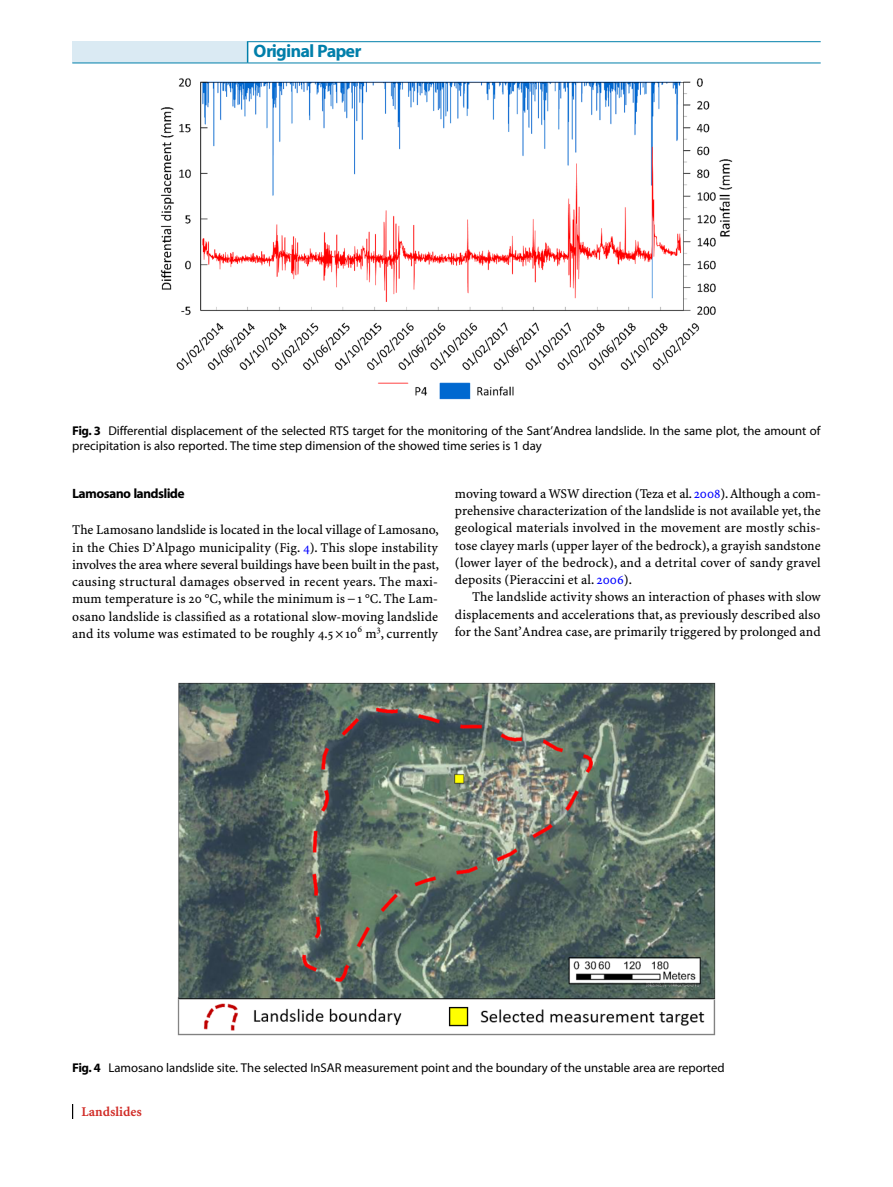
<style>
.page{position:relative;width:893px;height:1187px;background:#fff}
.page>*{position:absolute;margin:0;border:0;box-sizing:border-box;transform-origin:0 0}
.t1{font:700 18px "S Myriad";color:#007faa}
.t2{font:13.5px/17.2px "S Minion Plus";letter-spacing:.005em;color:#000;text-align:justify}
.t3{font:700 13.5px "S Myriad";color:#000}
.t4{font:13.5px "S Minion Plus Bold 3";color:#d12d28}
.t5{font:12.75px/15px "S Myriad";color:#000}
.s1{font-weight:700}
.s2{color:#00f}
</style>
<div class="page">
<div style="left:72px;top:42px;width:176px;height:21px;background:#daeaf3"></div>
<svg style="left:247px;top:42px;width:1px;height:21px"></svg>
<hr style="left:72px;top:63px;width:176px;height:1px;background:#007faa">
<hr style="left:247px;top:41px;width:574px;height:1px;background:#007faa">
<hr style="left:248px;top:63px;width:573px;height:1px;background:#007faa">
<svg style="left:72px;top:1104px;width:1px;height:14px"></svg>
<img style="left:160px;top:78px;width:573px;height:322px">
<img style="left:177px;top:682px;width:539px;height:354px">
<h1 class="t1" style="left:254px;top:42px;width:108px">Original Paper</h1>
<p class="t5" style="left:72px;top:424px;width:750px"><span class="s1">Fig. 3</span> Differential displacement of the selected RTS target for the monitoring of the Sant’Andrea landslide. In the same plot, the amount of precipitation is also reported. The time step dimension of the showed time series is 1 day</p>
<p class="t3" style="left:72px;top:487px;width:113px">Lamosano landslide</p>
<p class="t2" style="left:72px;top:521px;width:368px">The Lamosano landslide is located in the local village of Lamosano, in the Chies D’Alpago municipality (Fig. <span class="s2">4</span>). This slope instability involves the area where several buildings have been built in the past, causing structural damages observed in recent years. The maxi&shy;mum temperature is 20 °C, while the minimum is−1 °C. The Lam&shy;osano landslide is classified as a rotational slow-moving landslide and its volume was estimated to be roughly 4.5× -10<sup>6</sup> m<sup>3</sup>, currently</p>
<p class="t2" style="left:455px;top:485px;width:367px">moving toward a WSW direction (Teza et al. <span class="s2">2008</span>). Although a com&shy;prehensive characterization of the landslide is not available yet, the geological materials involved in the movement are mostly schis&shy;tose clayey marls (upper layer of the bedrock), a grayish sandstone (lower layer of the bedrock), and a detrital cover of sandy gravel deposits (Pieraccini et al. <span class="s2">2006</span>).</p>
<p class="t2" style="left:455px;top:588px;width:367px;text-indent:17px">The landslide activity shows an interaction of phases with slow displacements and accelerations that, as previously described also for the Sant’Andrea case, are primarily triggered by prolonged and</p>
<p class="t5" style="left:72px;top:1060px;width:654px"><span class="s1">Fig. 4</span> Lamosano landslide site. The selected InSAR measurement point and the boundary of the unstable area are reported</p>
<p class="t4" style="left:81px;top:1103px;width:62px">Landslides</p>
</div>
